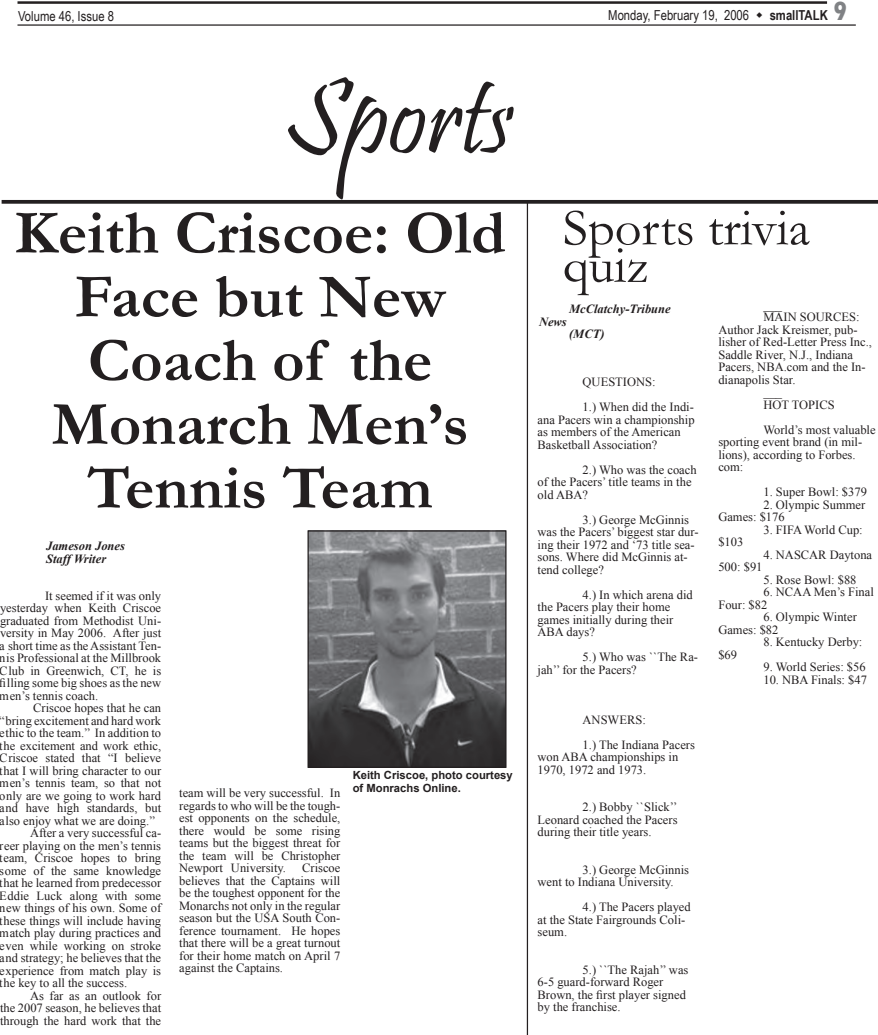
<style>
.page{position:relative;width:878px;height:1035px;background:#fff}
.page>*{position:absolute;margin:0;border:0;box-sizing:border-box;transform-origin:0 0}
.t1{font:108.75px "Pristina";color:#231f20}
.t2{font:700 62.5px/63.8px "Garamond";color:#231f20;text-align:center}
.t3{font:52.5px/37.5px "Garamond";color:#231f20}
.t4{font:13.75px "Arial Narrow";color:#231f20}
.t5{font:700 13.75px "Arial Narrow";color:#231f20}
.t6{font:12.5px/12.5px "Times New Roman";color:#231f20}
.t7{font:italic 700 12.5px/12.5px "Times New Roman";color:#231f20}
.t8{font:700 11.25px/12.5px "Arial";color:#231f20}
.s1{font-family:"Tw Cen";font-weight:800;font-stretch:condensed;font-size:27.5px;color:#808285}
</style>
<div class="page">
<hr style="left:18px;top:1px;width:809px;height:3px;background:#231f20">
<hr style="left:18px;top:24px;width:837px;height:2px;background:#231f20">
<svg style="left:2px;top:200px;width:875px;height:4px;background:#322e2f"></svg>
<img style="left:309px;top:532px;width:195px;height:234px">
<div style="left:307px;top:530px;width:199px;height:238px;border:1px solid #231f20"></div>
<hr style="left:527px;top:201px;width:1px;height:834px;background:#231f20">
<p class="t4" style="left:18px;top:6px;width:97px">Volume 46, Issue 8</p>
<p class="t4" style="left:608px;top:5px;width:142px">Monday, February 19, 2006</p>
<p class="t5" style="left:769px;top:5px;width:79px">smallTALK <span class="s1">9</span></p>
<p class="t1" style="left:284px;top:58px;width:230px">Sports</p>
<p class="t2" style="left:15px;top:201px;width:492px">Keith Criscoe: Old<br>Face but New<br>Coach of the<br>Monarch Men’s<br>Tennis Team</p>
<p class="t7" style="left:46px;top:539px;width:80px">Jameson Jones<br>Staff Writer</p>
<p class="t6" style="left:45px;top:589px;width:118px">It seemed if it was only</p>
<p class="t6" style="left:0;top:602px;width:163px">yesterday when Keith Criscoe</p>
<p class="t6" style="left:0;top:614px;width:163px">graduated from Methodist Uni-</p>
<p class="t6" style="left:0;top:627px;width:163px">versity in May 2006. After just</p>
<p class="t6" style="left:0;top:639px;width:163px">a short time as the Assistant Ten-</p>
<p class="t6" style="left:0;top:652px;width:163px">nis Professional at the Millbrook</p>
<p class="t6" style="left:0;top:664px;width:163px">Club in Greenwich, CT, he is</p>
<p class="t6" style="left:0;top:677px;width:163px">filling some big shoes as the new</p>
<p class="t6" style="left:0;top:689px;width:100px">men’s tennis coach.</p>
<p class="t6" style="left:33px;top:702px;width:129px">Criscoe hopes that he can</p>
<p class="t6" style="left:0;top:714px;width:163px">“bring excitement and hard work</p>
<p class="t6" style="left:0;top:727px;width:163px">ethic to the team.” In addition to</p>
<p class="t6" style="left:0;top:739px;width:163px">the excitement and work ethic,</p>
<p class="t6" style="left:0;top:752px;width:163px">Criscoe stated that “I believe</p>
<p class="t6" style="left:0;top:764px;width:163px">that I will bring character to our</p>
<p class="t6" style="left:0;top:777px;width:163px">men’s tennis team, so that not</p>
<p class="t6" style="left:0;top:789px;width:163px">only are we going to work hard</p>
<p class="t6" style="left:0;top:802px;width:163px">and have high standards, but</p>
<p class="t6" style="left:0;top:814px;width:156px">also enjoy what we are doing.”</p>
<p class="t6" style="left:30px;top:827px;width:133px">After a very successful ca-</p>
<p class="t6" style="left:0;top:839px;width:163px">reer playing on the men’s tennis</p>
<p class="t6" style="left:0;top:852px;width:163px">team, Criscoe hopes to bring</p>
<p class="t6" style="left:0;top:864px;width:163px">some of the same knowledge</p>
<p class="t6" style="left:0;top:877px;width:163px">that he learned from predecessor</p>
<p class="t6" style="left:0;top:889px;width:163px">Eddie Luck along with some</p>
<p class="t6" style="left:0;top:902px;width:163px">new things of his own. Some of</p>
<p class="t6" style="left:0;top:914px;width:163px">these things will include having</p>
<p class="t6" style="left:0;top:927px;width:163px">match play during practices and</p>
<p class="t6" style="left:0;top:939px;width:163px">even while working on stroke</p>
<p class="t6" style="left:0;top:952px;width:163px">and strategy; he believes that the</p>
<p class="t6" style="left:0;top:964px;width:163px">experience from match play is</p>
<p class="t6" style="left:0;top:977px;width:129px">the key to all the success.</p>
<p class="t6" style="left:30px;top:989px;width:133px">As far as an outlook for</p>
<p class="t6" style="left:0;top:1002px;width:163px">the 2007 season, he believes that</p>
<p class="t6" style="left:0;top:1014px;width:163px">through the hard work that the</p>
<p class="t6" style="left:179px;top:787px;width:163px;text-align:justify">team will be very successful. In regards to who will be the tough&shy;est opponents on the schedule, there would be some rising teams but the biggest threat for the team will be Christopher Newport University.</p>
<p class="t6" style="left:179px;top:862px;width:163px;text-align:justify;text-indent:123px">Criscoe believes that the Captains will be the toughest opponent for the Monarchs not only in the regular season but the USA South Con&shy;ference tournament. He hopes that there will be a great turnout for their home match on April 7 against the Captains.</p>
<p class="t8" style="left:352px;top:770px;width:162px">Keith Criscoe, photo courtesy of Monrachs Online.</p>
<p class="t3" style="left:562px;top:208px;width:248px">Sports trivia quiz</p>
<p class="t7" style="left:569px;top:303px;width:103px">McClatchy-Tribune</p>
<p class="t7" style="left:539px;top:315px;width:29px">News</p>
<p class="t7" style="left:569px;top:328px;width:37px">(MCT)</p>
<p class="t6" style="left:763px;top:298px;width:20px">___</p>
<p class="t6" style="left:763px;top:311px;width:98px">MAIN SOURCES:</p>
<p class="t6" style="left:718px;top:323px;width:141px">Author Jack Kreismer, pub-</p>
<p class="t6" style="left:718px;top:336px;width:155px">lisher of Red-Letter Press Inc.,</p>
<p class="t6" style="left:718px;top:348px;width:136px">Saddle River, N.J., Indiana</p>
<p class="t6" style="left:718px;top:361px;width:149px">Pacers, NBA.com and the In-</p>
<p class="t6" style="left:718px;top:373px;width:79px">dianapolis Star.</p>
<p class="t6" style="left:763px;top:386px;width:20px">___</p>
<p class="t6" style="left:763px;top:398px;width:73px">HOT TOPICS</p>
<p class="t6" style="left:718px;top:423px;width:159px;text-indent:45px">World’s most valuable sporting event brand (in mil&shy;lions), according to Forbes. com:</p>
<p class="t6" style="left:763px;top:486px;width:105px">1. Super Bowl: $379</p>
<p class="t6" style="left:718px;top:498px;width:148px;text-indent:45px">2. Olympic Summer<br>Games: $176</p>
<p class="t6" style="left:763px;top:523px;width:101px">3. FIFA World Cup:</p>
<p class="t6" style="left:718px;top:536px;width:26px">$103</p>
<p class="t6" style="left:763px;top:548px;width:110px">4. NASCAR Daytona</p>
<p class="t6" style="left:718px;top:561px;width:46px">500: $91</p>
<p class="t6" style="left:763px;top:573px;width:95px">5. Rose Bowl: $88</p>
<p class="t6" style="left:718px;top:586px;width:157px;text-indent:45px">6. NCAA Men’s Final<br>Four: $82</p>
<p class="t6" style="left:718px;top:611px;width:140px;text-indent:45px">6. Olympic Winter<br>Games: $82</p>
<p class="t6" style="left:763px;top:636px;width:100px">8. Kentucky Derby:</p>
<p class="t6" style="left:718px;top:648px;width:20px">$69</p>
<p class="t6" style="left:763px;top:661px;width:104px">9. World Series: $56</p>
<p class="t6" style="left:763px;top:673px;width:105px">10. NBA Finals: $47</p>
<p class="t6" style="left:582px;top:369px;width:113px;line-height:25px">QUESTIONS:<br>1.) When did the Indi-</p>
<p class="t6" style="left:537px;top:413px;width:158px">ana Pacers win a championship as members of the American<br>Basketball Association?</p>
<p class="t6" style="left:537px;top:463px;width:160px;text-indent:45px">2.) Who was the coach of the Pacers’ title teams in the old ABA?</p>
<p class="t6" style="left:537px;top:513px;width:162px;text-indent:45px">3.) George McGinnis was the Pacers’ biggest star dur&shy;ing their 1972 and ‘73 title sea&shy;sons. Where did McGinnis at&shy;tend college?</p>
<p class="t6" style="left:537px;top:588px;width:157px;text-indent:45px">4.) In which arena did the Pacers play their home games initially during their<br>ABA days?</p>
<p class="t6" style="left:537px;top:651px;width:162px;text-indent:45px">5.) Who was ``The Ra&shy;jah’’ for the Pacers?</p>
<p class="t6" style="left:582px;top:707px;width:114px;line-height:25px">ANSWERS:<br>1.) The Indiana Pacers</p>
<p class="t6" style="left:537px;top:751px;width:142px">won ABA championships in<br>1970, 1972 and 1973.</p>
<p class="t6" style="left:537px;top:801px;width:141px;text-align:justify;text-indent:45px">2.) Bobby ``Slick’’ Leonard coached the Pacers during their title years.</p>
<p class="t6" style="left:537px;top:863px;width:153px;text-indent:45px">3.) George McGinnis went to Indiana University.</p>
<p class="t6" style="left:537px;top:901px;width:155px;text-indent:45px">4.) The Pacers played at the State Fairgrounds Coli&shy;seum.</p>
<p class="t6" style="left:537px;top:963px;width:152px;text-indent:45px">5.) ``The Rajah’’ was<br>6-5 guard-forward Roger<br>Brown, the first player signed by the franchise.</p>
</div>
